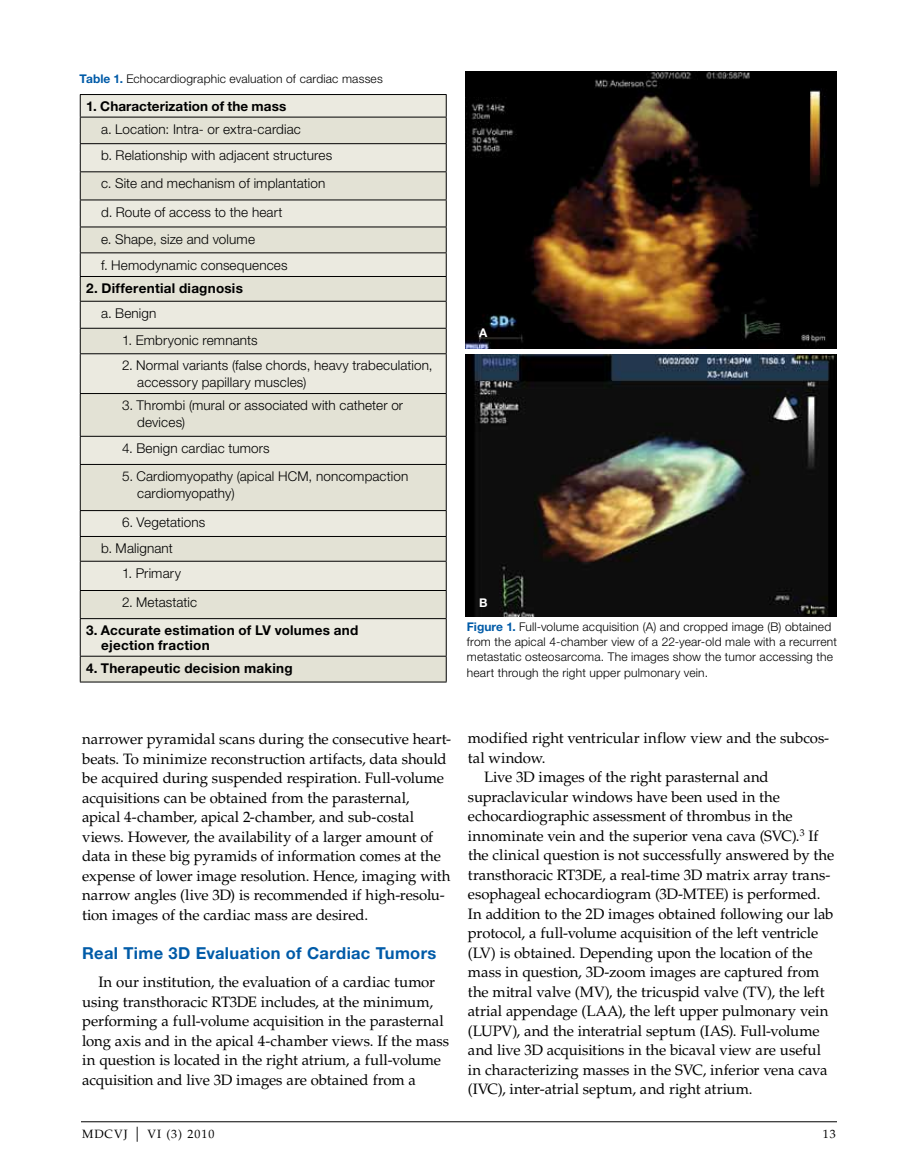
<style>
.page{position:relative;width:918px;height:1175px;background:#fff}
.page>*{position:absolute;margin:0;border:0;box-sizing:border-box;transform-origin:0 0}
.t1{font:700 16.5px "Helvetica Neue";letter-spacing:.02em;color:#005ba8}
.t2{font:15px/19.5px "Palatino LT Std";letter-spacing:-.005em;color:#000}
.t3{font:300 13.5px/27px "Helvetica Neue";letter-spacing:.01em;color:#000}
.t4{font:700 13.5px/15px "Helvetica Neue";letter-spacing:.02em;color:#000}
.t5{font:300 12px/15px "Helvetica Neue";letter-spacing:.015em;color:#000}
.t6{font:12px "Palatino LT Std";letter-spacing:.08em;color:#000}
.t7{font:700 12px "Helvetica Neue";color:#fff}
.s1{font-weight:700;color:#005ba8}
.s2{font-size:15px}
</style>
<div class="page">
<hr style="left:81px;top:1121px;width:756px;height:1px;background:#000">
<svg style="left:81px;top:95px;width:365px;height:22px;background:#e6e5db"></svg>
<svg style="left:81px;top:118px;width:365px;height:563px;background:#e5e4d8"></svg>
<hr style="left:80px;top:94px;width:367px;height:1px;background:#000">
<hr style="left:80px;top:117px;width:367px;height:1px;background:#000">
<svg style="left:80px;top:95px;width:1px;height:258px"></svg>
<svg style="left:446px;top:95px;width:1px;height:258px"></svg>
<hr style="left:80px;top:354px;width:1px;height:39px;background:#000">
<hr style="left:446px;top:354px;width:1px;height:39px;background:#000">
<hr style="left:80px;top:394px;width:1px;height:42px;background:#000">
<hr style="left:446px;top:394px;width:1px;height:42px;background:#000">
<svg style="left:80px;top:437px;width:1px;height:27px"></svg>
<svg style="left:446px;top:437px;width:1px;height:27px"></svg>
<hr style="left:80px;top:465px;width:1px;height:45px;background:#000">
<hr style="left:446px;top:465px;width:1px;height:45px;background:#000">
<svg style="left:80px;top:511px;width:1px;height:107px"></svg>
<svg style="left:446px;top:511px;width:1px;height:107px"></svg>
<hr style="left:80px;top:619px;width:1px;height:37px;background:#000">
<hr style="left:446px;top:619px;width:1px;height:37px;background:#000">
<svg style="left:80px;top:657px;width:1px;height:24px"></svg>
<svg style="left:446px;top:657px;width:1px;height:24px"></svg>
<hr style="left:80px;top:143px;width:367px;height:1px;background:#000">
<hr style="left:80px;top:171px;width:367px;height:1px;background:#000">
<hr style="left:80px;top:200px;width:367px;height:1px;background:#000">
<hr style="left:80px;top:226px;width:367px;height:1px;background:#000">
<hr style="left:80px;top:252px;width:367px;height:1px;background:#000">
<hr style="left:80px;top:276px;width:367px;height:1px;background:#000">
<hr style="left:80px;top:301px;width:367px;height:1px;background:#000">
<hr style="left:80px;top:328px;width:367px;height:1px;background:#000">
<hr style="left:80px;top:353px;width:367px;height:1px;background:#000">
<hr style="left:80px;top:393px;width:367px;height:1px;background:#000">
<hr style="left:80px;top:436px;width:367px;height:1px;background:#000">
<hr style="left:80px;top:464px;width:367px;height:1px;background:#000">
<hr style="left:80px;top:510px;width:367px;height:1px;background:#000">
<hr style="left:80px;top:536px;width:367px;height:1px;background:#000">
<hr style="left:80px;top:561px;width:367px;height:1px;background:#000">
<hr style="left:80px;top:590px;width:367px;height:1px;background:#000">
<hr style="left:80px;top:618px;width:367px;height:1px;background:#000">
<hr style="left:80px;top:656px;width:367px;height:1px;background:#000">
<hr style="left:80px;top:681px;width:367px;height:1px;background:#000">
<img style="left:465px;top:72px;width:372px;height:276px">
<img style="left:466px;top:354px;width:371px;height:262px">
<p class="t5" style="left:80px;top:71px;width:305px"><span class="s1">Table 1.</span> Echocardiographic evaluation of cardiac masses</p>
<p class="t4" style="left:86px;top:98px;width:202px">1. Characterization of the mass</p>
<p class="t3" style="left:101px;top:115px;width:233px;line-height:26.5px">a. Location: Intra- or extra-cardiac<br>b. Relationship with adjacent structures</p>
<p class="t3" style="left:101px;top:170px;width:226px">c. Site and mechanism of implantation d. Route of access to the heart<br>e. Shape, size and volume<br>f. Hemodynamic consequences</p>
<p class="t4" style="left:86px;top:280px;width:158px">2. Differential diagnosis</p>
<p class="t3" style="left:101px;top:299px;width:57px">a. Benign</p>
<p class="t3" style="left:122px;top:326px;width:137px">1. Embryonic remnants</p>
<p class="t3" style="left:137px;top:357px;width:297px;line-height:16.5px;text-indent:-15px">2. Normal variants (false chords, heavy trabeculation, accessory papillary muscles)</p>
<p class="t3" style="left:137px;top:397px;width:267px;line-height:16.5px;text-indent:-15px">3. Thrombi (mural or associated with catheter or devices)</p>
<p class="t3" style="left:122px;top:434px;width:149px">4. Benign cardiac tumors</p>
<p class="t3" style="left:137px;top:468px;width:273px;line-height:16.5px;text-indent:-15px">5. Cardiomyopathy (apical HCM, noncompaction cardiomyopathy)</p>
<p class="t3" style="left:101px;top:509px;width:106px;line-height:26px;text-indent:21px">6. Vegetations b. Malignant</p>
<p class="t3" style="left:122px;top:559px;width:60px">1. Primary</p>
<p class="t3" style="left:122px;top:588px;width:77px">2. Metastatic</p>
<p class="t4" style="left:101px;top:622px;width:259px;text-indent:-15px">3. Accurate estimation of LV volumes and ejection fraction</p>
<p class="t4" style="left:86px;top:660px;width:208px">4. Therapeutic decision making</p>
<p class="t7" style="left:479px;top:325px;width:10px">A</p>
<p class="t7" style="left:479px;top:595px;width:10px">B</p>
<p class="t5" style="left:467px;top:619px;width:372px"><span class="s1">Figure 1.</span> Full-volume acquisition (A) and cropped image (B) obtained from the apical 4-chamber view of a 22-year-old male with a recurrent metastatic osteosarcoma. The images show the tumor accessing the heart through the right upper pulmonary vein.</p>
<p class="t2" style="left:82px;top:729px;width:371px">narrower pyramidal scans during the consecutive heart&shy;beats. To minimize reconstruction artifacts, data should be acquired during suspended respiration. Full-volume acquisitions can be obtained from the parasternal, apical 4-chamber, apical 2-chamber, and sub-costal views. However, the availability of a larger amount of data in these big pyramids of information comes at the expense of lower image resolution. Hence, imaging with narrow angles (live 3D) is recommended if high-resolu&shy;tion images of the cardiac mass are desired.</p>
<p class="t1" style="left:82px;top:942px;width:356px">Real Time 3D Evaluation of Cardiac Tumors</p>
<p class="t2" style="left:82px;top:972px;width:369px;text-indent:16px">In our institution, the evaluation of a cardiac tumor using transthoracic RT3DE includes, at the minimum, performing a full-volume acquisition in the parasternal long axis and in the apical 4-chamber views. If the mass in question is located in the right atrium, a full-volume acquisition and live 3D images are obtained from a</p>
<p class="t2" style="left:468px;top:728px;width:363px">modified right ventricular inflow view and the subcos-</p>
<p class="t2" style="left:468px;top:748px;width:79px">tal window.</p>
<p class="t2" style="left:484px;top:767px;width:286px">Live 3D images of the right parasternal and</p>
<p class="t2" style="left:468px;top:787px;width:314px">supraclavicular windows have been used in the</p>
<p class="t2" style="left:468px;top:806px;width:326px">echocardiographic assessment of thrombus in the</p>
<p class="t2" style="left:468px;top:826px;width:352px">innominate vein and the superior vena cava (SVC).<sup>3</sup> If</p>
<p class="t2" style="left:468px;top:845px;width:368px">the clinical question is not successfully answered by the</p>
<p class="t2" style="left:468px;top:865px;width:364px">transthoracic RT3DE, a real-time 3D matrix array trans-</p>
<p class="t2" style="left:468px;top:884px;width:354px">esophageal echocardiogram (3D-MTEE) is performed.</p>
<p class="t2" style="left:468px;top:904px;width:367px">In addition to the 2D images obtained following our lab</p>
<p class="t2" style="left:468px;top:923px;width:352px">protocol, a full-volume acquisition of the left ventricle</p>
<p class="t2" style="left:468px;top:943px;width:346px">(LV) is obtained. Depending upon the location of the</p>
<p class="t2" style="left:468px;top:962px;width:353px">mass in question, 3D-zoom images are captured from</p>
<p class="t2" style="left:468px;top:982px;width:358px">the mitral valve (MV), the tricuspid valve (TV), the left</p>
<p class="t2" style="left:468px;top:1001px;width:362px">atrial appendage (LAA), the left upper pulmonary vein</p>
<p class="t2" style="left:468px;top:1021px;width:353px">(LUPV), and the interatrial septum (IAS). Full-volume</p>
<p class="t2" style="left:468px;top:1040px;width:355px">and live 3D acquisitions in the bicaval view are useful</p>
<p class="t2" style="left:468px;top:1060px;width:361px">in characterizing masses in the SVC, inferior vena cava</p>
<p class="t2" style="left:468px;top:1079px;width:286px">(IVC), inter-atrial septum, and right atrium.</p>
<p class="t6" style="left:82px;top:1126px;width:134px">MDCVJ <span class="s2">|</span> VI (3) 2010</p>
<p class="t6" style="left:823px;top:1126px;width:14px">13</p>
</div>
